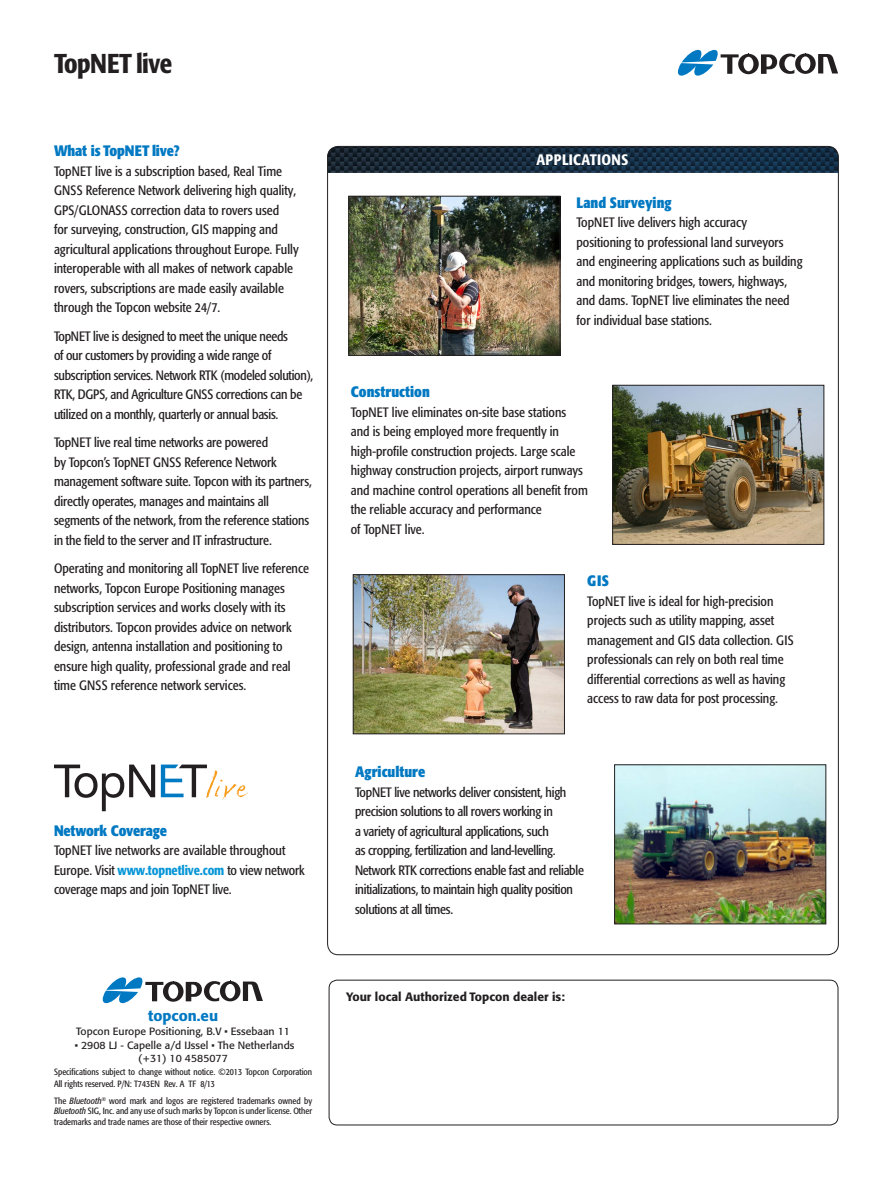
<style>
.page{position:relative;width:893px;height:1188px;background:#fff}
.page>*{position:absolute;margin:0;border:0;box-sizing:border-box;transform-origin:0 0}
.t1{font:500 condensed 27px "Formata Pro";letter-spacing:-.02em;color:#231f20}
._07_Titolo_boxino{font:700 condensed 15px "Formata Pro";color:#0079c2}
.t2{font:500 condensed 15px "Formata Pro";letter-spacing:.02em;color:#fff}
.t3{font:500 15px "Formata Pro";color:#0079c2}
._10_Testo_boxini{font:condensed 13.5px/19.5px "Formata Pro";color:#231f20}
._10_Testo_boxini-2{font:condensed 13.5px/19.5px "Formata Pro";letter-spacing:-.02em;color:#231f20}
._08_Testo_boxini_TAB{font:condensed 13.5px/19.5px "Formata Pro";color:#231f20}
._07_Titolo_boxino-2{font:condensed 13.5px/19.5px "Formata Pro";color:#231f20}
.t4{font:500 12px "Formata Pro";color:#231f20}
.t5{font:10.5px "Formata Pro";color:#231f20}
.t6{font:condensed 9px/10.5px "Formata Pro";color:#231f20}
.s1{font-weight:500;color:#0696d7}
.s2{font-style:italic}
</style>
<div class="page">
<svg style="left:678px;top:50px;width:160px;height:26px"></svg>
<div style="left:329px;top:980px;width:509px;height:145px;border:1px solid #231f20;border-radius:8px"></div>
<svg style="left:102px;top:977px;width:161px;height:26px"></svg>
<img style="left:327px;top:146px;width:511px;height:27px">
<img style="left:351px;top:198px;width:207px;height:156px">
<div style="left:349px;top:196px;width:211px;height:160px;border:1px solid #231f20"></div>
<img style="left:355px;top:577px;width:208px;height:155px">
<div style="left:353px;top:575px;width:212px;height:159px;border:1px solid #231f20"></div>
<img style="left:614px;top:387px;width:208px;height:156px">
<div style="left:612px;top:385px;width:212px;height:160px;border:1px solid #231f20"></div>
<img style="left:616px;top:767px;width:208px;height:155px">
<div style="left:614px;top:765px;width:212px;height:159px;border:1px solid #231f20"></div>
<svg style="left:54px;top:765px;width:101px;height:46px"></svg>
<svg style="left:161px;top:765px;width:87px;height:35px"></svg>
<p class="t1" style="left:54px;top:46px;width:120px">TopNET live</p>
<p class="_07_Titolo_boxino" style="left:54px;top:141px;width:127px">What is TopNET live?</p>
<p class="_10_Testo_boxini" style="left:54px;top:161px;width:246px">TopNET live is a subscription based, Real Time GNSS Reference Network delivering high quality, GPS/GLONASS correction data to rovers used<br>for surveying, construction, GIS mapping and agricultural applications throughout Europe. Fully interoperable with all makes of network capable rovers, subscriptions are made easily available through the Topcon website 24/7.</p>
<p class="_10_Testo_boxini-2" style="left:54px;top:326px;width:261px">TopNET live is designed to meet the unique needs<br>of our customers by providing a wide range of subscription services. Network RTK (modeled solution), RTK, DGPS, and Agriculture GNSS corrections can be utilized on a monthly, quarterly or annual basis.</p>
<p class="_10_Testo_boxini" style="left:54px;top:433px;width:259px">TopNET live real time networks are powered<br>by Topcon’s TopNET GNSS Reference Network management software suite. Topcon with its partners, directly operates, manages and maintains all segments of the network, from the reference stations in the field to the server and IT infrastructure.</p>
<p class="_10_Testo_boxini" style="left:54px;top:559px;width:256px">Operating and monitoring all TopNET live reference</p>
<p class="_10_Testo_boxini" style="left:54px;top:578px;width:232px">networks, Topcon Europe Positioning manages</p>
<p class="_10_Testo_boxini" style="left:54px;top:598px;width:233px">subscription services and works closely with its</p>
<p class="_10_Testo_boxini" style="left:54px;top:617px;width:239px">distributors. Topcon provides advice on network design, antenna installation and positioning to ensure high quality, professional grade and real time GNSS reference network services.</p>
<p class="_07_Titolo_boxino" style="left:54px;top:821px;width:115px">Network Coverage</p>
<p class="_10_Testo_boxini" style="left:54px;top:841px;width:252px">TopNET live networks are available throughout<br>Europe. Visit <span class="s1">www.topnetlive.com</span> to view network coverage maps and join TopNET live.</p>
<p class="t3" style="left:148px;top:1006px;width:71px">topcon.eu</p>
<p class="t5" style="left:76px;top:1025px;width:215px">Topcon Europe Positioning, B.V • Essebaan 11</p>
<p class="t5" style="left:75px;top:1038px;width:221px">• 2908 LJ - Capelle a/d IJssel • The Netherlands</p>
<p class="t5" style="left:138px;top:1052px;width:91px">(+31) 10 4585077</p>
<p class="t6" style="left:54px;top:1066px;width:260px;line-height:12px">Specifications subject to change without notice. ©2013 Topcon Corporation<br>All rights reserved. P/N: T743EN Rev. A TF 8/13</p>
<p class="t6" style="left:54px;top:1095px;width:260px;text-align:justify">The <span class="s2">Bluetooth</span><sup>®</sup> word mark and logos are registered trademarks owned by <span class="s2">Bluetooth</span> SIG, Inc. and any use of such marks by Topcon is under license. Other trademarks and trade names are those of their respective owners.</p>
<p class="t2" style="left:537px;top:150px;width:93px">APPLICATIONS</p>
<p class="_07_Titolo_boxino" style="left:576px;top:193px;width:97px">Land Surveying</p>
<p class="_07_Titolo_boxino-2" style="left:576px;top:213px;width:228px">TopNET live delivers high accuracy positioning to professional land surveyors and engineering applications such as building and monitoring bridges, towers, highways, and dams. TopNET live eliminates the need for individual base stations.</p>
<p class="_07_Titolo_boxino" style="left:351px;top:382px;width:81px">Construction</p>
<p class="_10_Testo_boxini" style="left:351px;top:402px;width:239px">TopNET live eliminates on-site base stations and is being employed more frequently in high-profile construction projects. Large scale highway construction projects, airport runways and machine control operations all benefit from the reliable accuracy and performance<br>of TopNET live.</p>
<p class="_07_Titolo_boxino" style="left:587px;top:571px;width:23px">GIS</p>
<p class="_08_Testo_boxini_TAB" style="left:587px;top:591px;width:208px">TopNET live is ideal for high-precision projects such as utility mapping, asset management and GIS data collection. GIS professionals can rely on both real time differential corrections as well as having access to raw data for post processing.</p>
<p class="_07_Titolo_boxino" style="left:355px;top:762px;width:72px">Agriculture</p>
<p class="_10_Testo_boxini-2" style="left:355px;top:782px;width:213px">TopNET live networks deliver consistent, high</p>
<p class="_10_Testo_boxini-2" style="left:355px;top:802px;width:230px">precision solutions to all rovers working in<br>a variety of agricultural applications, such<br>as cropping, fertilization and land-levelling.<br>Network RTK corrections enable fast and reliable initializations, to maintain high quality position solutions at all times.</p>
<p class="t4" style="left:346px;top:989px;width:220px">Your local Authorized Topcon dealer is:</p>
</div>
